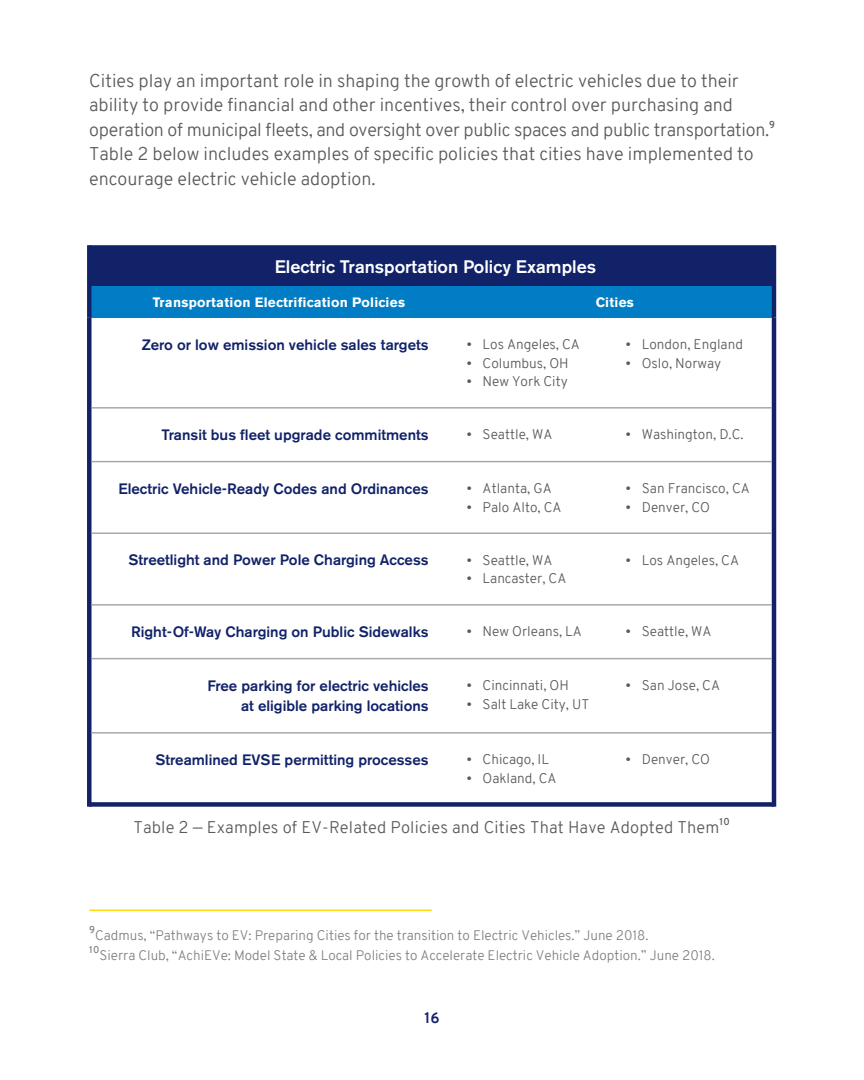
<style>
.page{position:relative;width:864px;height:1080px;background:#fff}
.page>*{position:absolute;margin:0;border:0;box-sizing:border-box;transform-origin:0 0}
.t1{font:300 18px/24.5px "Overpass";color:#58595b}
.t2{font:500 18px "Akzidenz Grotesk BE";color:#fff}
.t3{font:300 16.5px "Overpass";letter-spacing:.01em;color:#58595b}
.t4{font:500 15px/20.4px "Akzidenz Grotesk BE";color:#112269;text-align:right}
.t5{font:700 15px "Overpass";color:#112269}
.t6{font:300 13.65px "Overpass";color:#58595b}
.t7{font:300 13.5px "Overpass";color:#7f8184}
.t8{font:700 13.5px "Akzidenz Grotesk BE";letter-spacing:.02em;color:#fff}
.t9{font:600 9.75px "Overpass";color:#7f8184}
.t10{font:600 9.75px "Overpass";color:#58595b}
</style>
<div class="page">
<div style="left:89px;top:247px;width:685px;height:39px;background:#112269"></div>
<div style="left:89px;top:286px;width:685px;height:32px;background:#007dc5"></div>
<svg style="left:87px;top:245px;width:4px;height:73px"></svg>
<hr style="left:772px;top:245px;width:4px;height:73px;background:#112269">
<div style="left:87px;top:318px;width:5px;height:489px;background:#112269"></div>
<hr style="left:772px;top:318px;width:4px;height:489px;background:#112269">
<div style="left:89px;top:245px;width:685px;height:5px;background:#112269"></div>
<div style="left:89px;top:802px;width:685px;height:5px;background:#112269"></div>
<hr style="left:92px;top:407px;width:680px;height:2px;background:#a6a8ab">
<hr style="left:92px;top:461px;width:680px;height:1px;background:#a6a8ab">
<hr style="left:92px;top:604px;width:680px;height:2px;background:#a6a8ab">
<hr style="left:92px;top:658px;width:680px;height:1px;background:#a6a8ab">
<hr style="left:92px;top:732px;width:680px;height:2px;background:#a6a8ab">
<hr style="left:92px;top:532px;width:680px;height:2px;background:#a6a8ab">
<hr style="left:89px;top:910px;width:343px;height:1px;background:#ffd90f">
<p class="t1" style="left:89px;top:70px;width:687px">Cities play an important role in shaping the growth of electric vehicles due to their ability to provide financial and other incentives, their control over purchasing and operation of municipal fleets, and oversight over public spaces and public transportation.<sup>9<br></sup>Table 2 below includes examples of specific policies that cities have implemented to encourage electric vehicle adoption.</p>
<p class="t2" style="left:275px;top:261px;width:323px">Electric Transportation Policy Examples</p>
<p class="t8" style="left:153px;top:297px;width:254px">Transportation Electrification Policies</p>
<p class="t8" style="left:596px;top:297px;width:40px">Cities</p>
<p class="t4" style="left:142px;top:336px;width:288px">Zero or low emission vehicle sales targets</p>
<p class="t6" style="left:466px;top:339px;width:115px">• Los Angeles, CA</p>
<p class="t6" style="left:466px;top:357px;width:104px">• Columbus, OH</p>
<p class="t6" style="left:466px;top:376px;width:103px">• New York City</p>
<p class="t6" style="left:626px;top:339px;width:119px">• London, England</p>
<p class="t6" style="left:626px;top:357px;width:97px">• Oslo, Norway</p>
<p class="t4" style="left:161px;top:426px;width:269px">Transit bus fleet upgrade commitments</p>
<p class="t6" style="left:466px;top:429px;width:88px">• Seattle, WA</p>
<p class="t6" style="left:626px;top:429px;width:119px">• Washington, D.C.</p>
<p class="t4" style="left:118px;top:480px;width:312px">Electric Vehicle-Ready Codes and Ordinances</p>
<p class="t6" style="left:466px;top:483px;width:87px">• Atlanta, GA</p>
<p class="t6" style="left:466px;top:501px;width:97px">• Palo Alto, CA</p>
<p class="t4" style="left:129px;top:551px;width:302px">Streetlight and Power Pole Charging Access</p>
<p class="t6" style="left:466px;top:554px;width:88px">• Seattle, WA</p>
<p class="t6" style="left:466px;top:573px;width:102px">• Lancaster, CA</p>
<p class="t6" style="left:626px;top:483px;width:126px">• San Francisco, CA</p>
<p class="t6" style="left:626px;top:501px;width:86px">• Denver, CO</p>
<p class="t6" style="left:626px;top:554px;width:115px">• Los Angeles, CA</p>
<p class="t4" style="left:131px;top:623px;width:299px">Right-Of-Way Charging on Public Sidewalks</p>
<p class="t6" style="left:466px;top:626px;width:117px">• New Orleans, LA</p>
<p class="t6" style="left:626px;top:626px;width:88px">• Seattle, WA</p>
<p class="t4" style="left:207px;top:677px;width:223px">Free parking for electric vehicles at eligible parking locations</p>
<p class="t6" style="left:466px;top:680px;width:104px">• Cincinnati, OH</p>
<p class="t6" style="left:466px;top:698px;width:124px">• Salt Lake City, UT</p>
<p class="t4" style="left:156px;top:751px;width:275px">Streamlined EVSE permitting processes</p>
<p class="t6" style="left:466px;top:754px;width:84px">• Chicago, IL</p>
<p class="t6" style="left:466px;top:773px;width:92px">• Oakland, CA</p>
<p class="t6" style="left:626px;top:680px;width:96px">• San Jose, CA</p>
<p class="t6" style="left:626px;top:754px;width:86px">• Denver, CO</p>
<p class="t3" style="left:133px;top:820px;width:587px">Table 2 — Examples of EV-Related Policies and Cities That Have Adopted Them</p>
<p class="t10" style="left:720px;top:818px;width:12px">10</p>
<p class="t9" style="left:89px;top:925px;width:7px">9</p>
<p class="t7" style="left:95px;top:930px;width:555px">Cadmus, “Pathways to EV: Preparing Cities for the transition to Electric Vehicles.” June 2018.</p>
<p class="t9" style="left:89px;top:945px;width:12px">10</p>
<p class="t7" style="left:100px;top:950px;width:617px">Sierra Club, “AchiEVe: Model State &amp; Local Policies to Accelerate Electric Vehicle Adoption.” June 2018.</p>
<p class="t5" style="left:424px;top:1012px;width:17px">16</p>
</div>
